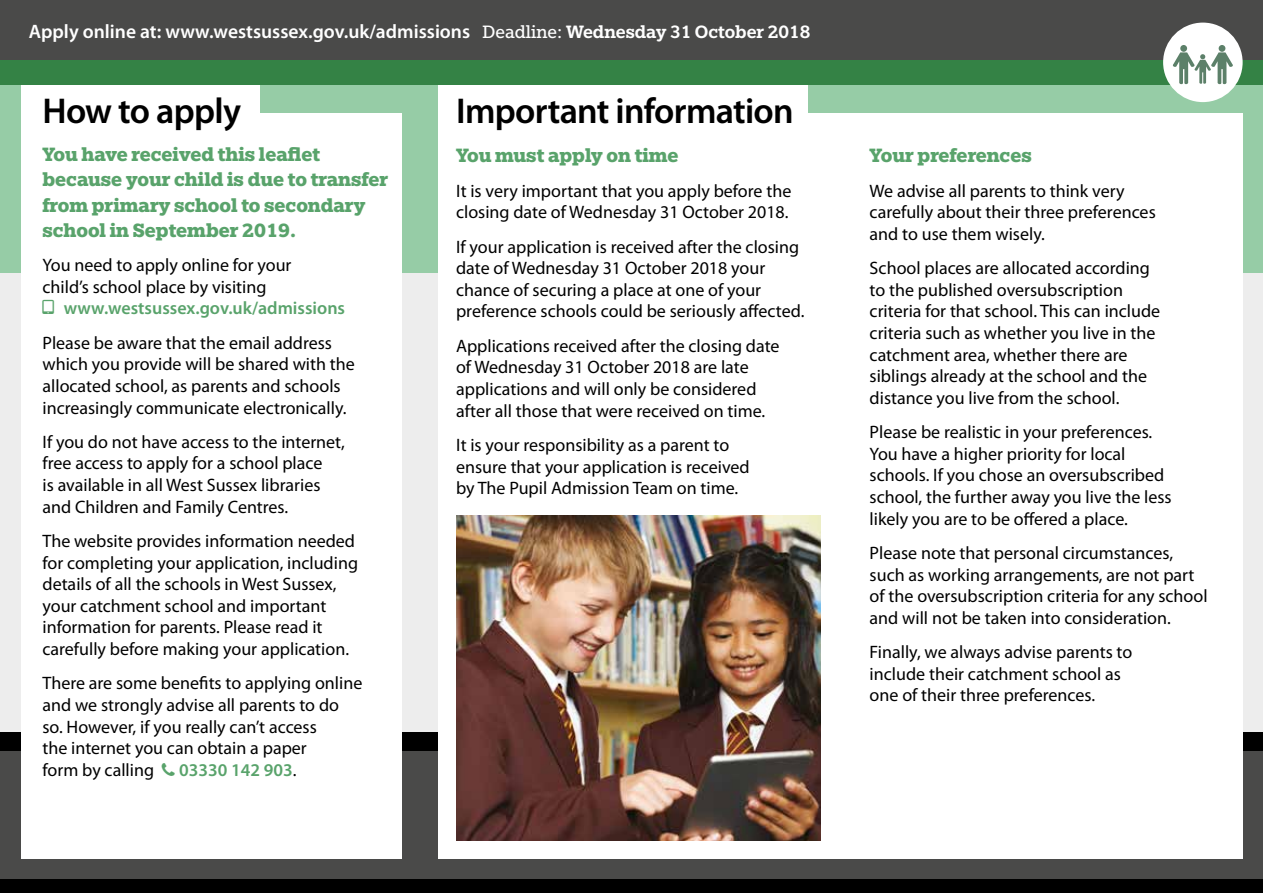
<style>
.page{position:relative;width:1263px;height:893px;background:#fff}
.page>*{position:absolute;margin:0;border:0;box-sizing:border-box;transform-origin:0 0}
.t1{font:600 36px "Myriad Pro";letter-spacing:-.02em;color:#000}
.t2{font:700 21px/25.2px "Egyptian Slate Pro";color:#59a36b}
.t3{font:600 19.5px "Myriad Pro";color:#fff}
.t4{font:18px/21.6px "Myriad Pro";color:#000}
.t5{font:600 18px "Myriad Pro";color:#59a36b}
.s1{font-family:"Egyptian Slate Pro";font-weight:400}
.s2{font-family:"Egyptian Slate Pro";font-weight:500}
.s3{font-weight:400;color:#000}
</style>
<div class="page">
<div style="left:0;top:74px;width:1263px;height:818px;background:#ededed"></div>
<div style="left:0;top:743px;width:1263px;height:150px;background:#4a4a49"></div>
<div style="left:0;top:732px;width:1263px;height:19px;background:#000"></div>
<div style="left:0;top:0;width:1263px;height:272px;background:#96cca6"></div>
<div style="left:21px;top:114px;width:381px;height:745px;background:#fff"></div>
<div style="left:438px;top:114px;width:804px;height:745px;background:#fff"></div>
<div style="left:21px;top:85px;width:238px;height:46px;background:#fff"></div>
<div style="left:438px;top:85px;width:370px;height:46px;background:#fff"></div>
<div style="left:0;top:0;width:1263px;height:85px;background:#348245"></div>
<div style="left:0;top:0;width:1263px;height:60px;background:#4a4a49"></div>
<div style="left:0;top:879px;width:1263px;height:14px;background:#000"></div>
<div style="left:1163px;top:23px;width:79px;height:79px;background:#fff;border-radius:50%"></div>
<div style="left:1180px;top:45px;width:7px;height:7px;background:#5c8069;border-radius:50%"></div>
<div style="left:1218px;top:45px;width:7px;height:7px;background:#5c8069;border-radius:50%"></div>
<svg style="left:1172px;top:52px;width:61px;height:32px"></svg>
<img style="left:456px;top:516px;width:365px;height:324px">
<p class="t3" style="left:29px;top:19px;width:783px">Apply online at: www.westsussex.gov.uk/admissions <span class="s1">Deadline:</span> <span class="s2">Wednesday 31 October 2018</span></p>
<h1 class="t1" style="left:43px;top:88px;width:200px">How to apply</h1>
<p class="t2" style="left:43px;top:142px;width:347px">You have received this leaflet because your child is due to transfer from primary school to secondary school in September 2019.</p>
<p class="t4" style="left:43px;top:254px;width:250px">You need to apply online for your child’s school place by visiting</p>
<p class="t5" style="left:64px;top:297px;width:283px">www.westsussex.gov.uk/admissions</p>
<p class="t4" style="left:43px;top:332px;width:314px">Please be aware that the email address which you provide will be shared with the allocated school, as parents and schools increasingly communicate electronically.</p>
<p class="t4" style="left:43px;top:431px;width:304px">If you do not have access to the internet, free access to apply for a school place<br>is available in all West Sussex libraries and Children and Family Centres.</p>
<p class="t4" style="left:43px;top:530px;width:317px">The website provides information needed for completing your application, including details of all the schools in West Sussex, your catchment school and important information for parents. Please read it carefully before making your application.</p>
<p class="t4" style="left:43px;top:672px;width:321px">There are some benefits to applying online and we strongly advise all parents to do so. However, if you really can’t access<br>the internet you can obtain a paper<br>form by calling</p>
<p class="t5" style="left:179px;top:758px;width:119px">03330 142 903<span class="s3">.</span></p>
<h1 class="t1" style="left:456px;top:88px;width:339px">Important information</h1>
<p class="t2" style="left:456px;top:143px;width:224px">You must apply on time</p>
<p class="t4" style="left:456px;top:180px;width:337px">It is very important that you apply before the closing date of Wednesday 31 October 2018.</p>
<p class="t4" style="left:456px;top:235px;width:350px">If your application is received after the closing date of Wednesday 31 October 2018 your chance of securing a place at one of your preference schools could be seriously affected.</p>
<p class="t4" style="left:456px;top:335px;width:325px">Applications received after the closing date of Wednesday 31 October 2018 are late applications and will only be considered after all those that were received on time.</p>
<p class="t4" style="left:456px;top:434px;width:295px">It is your responsibility as a parent to ensure that your application is received by The Pupil Admission Team on time.</p>
<p class="t2" style="left:870px;top:143px;width:164px">Your preferences</p>
<p class="t4" style="left:870px;top:180px;width:288px">We advise all parents to think very carefully about their three preferences and to use them wisely.</p>
<p class="t4" style="left:870px;top:257px;width:292px">School places are allocated according to the published oversubscription criteria for that school. This can include criteria such as whether you live in the catchment area, whether there are siblings already at the school and the distance you live from the school.</p>
<p class="t4" style="left:870px;top:421px;width:304px">Please be realistic in your preferences.<br>You have a higher priority for local schools. If you chose an oversubscribed school, the further away you live the less likely you are to be offered a place.</p>
<p class="t4" style="left:870px;top:542px;width:339px">Please note that personal circumstances, such as working arrangements, are not part of the oversubscription criteria for any school and will not be taken into consideration.</p>
<p class="t4" style="left:870px;top:641px;width:264px">Finally, we always advise parents to include their catchment school as one of their three preferences.</p>
</div>
